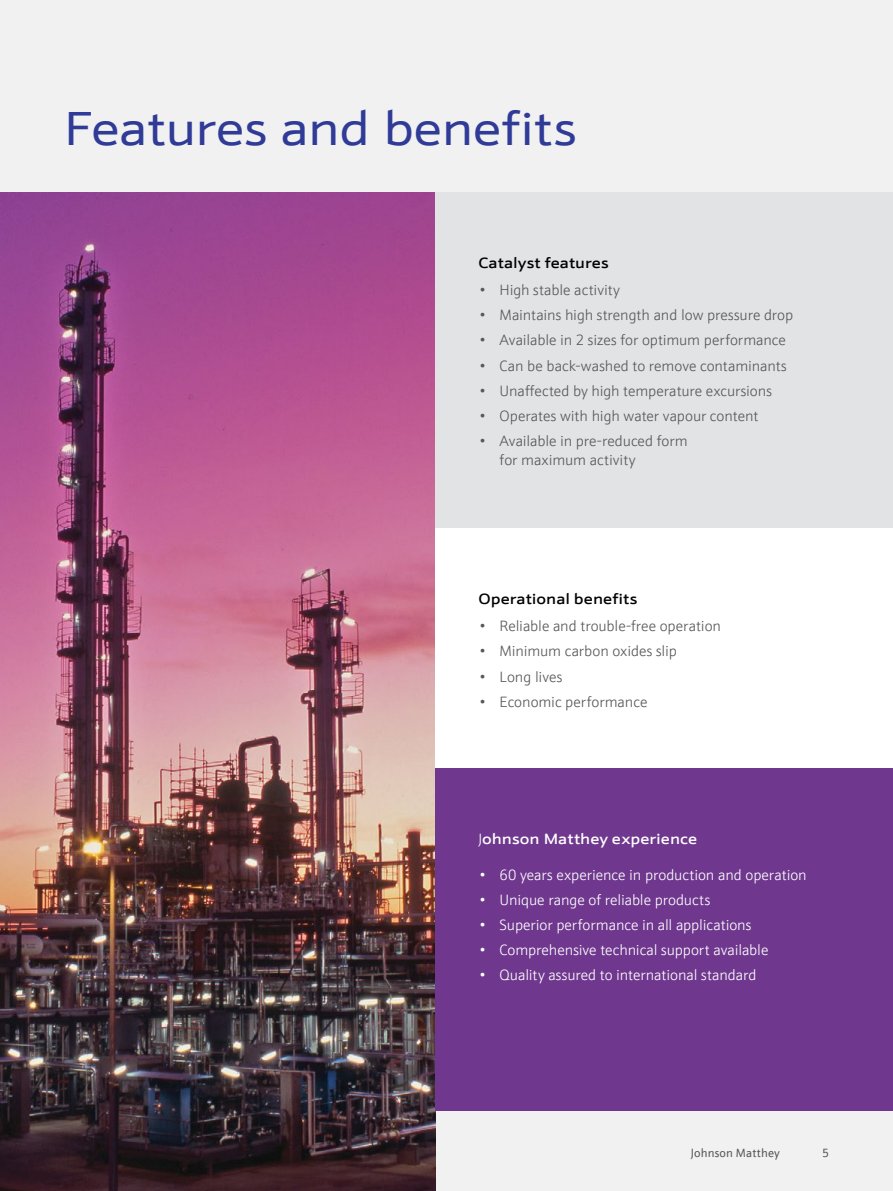
<style>
.page{position:relative;width:893px;height:1191px;background:#f1f1f1}
.page>*{position:absolute;margin:0;border:0;box-sizing:border-box;transform-origin:0 0}
.t1{font:48px "JM Sans Extended";letter-spacing:-.02em;color:#2f3b97}
.t2{font:300 15px/18.8px "JM Sans";letter-spacing:-.005em;color:#575857}
.t3{font:300 15px "JM Sans";letter-spacing:-.005em;color:#fff}
.t4{font:500 15px "JM Sans Extended";letter-spacing:.005em;color:#000}
.t5{font:500 15px "JM Sans Extended";color:#fff}
.t6{font:12px "JM Sans";letter-spacing:.01em;color:#575857}
.s1{font-family:"JM Sans";font-weight:300}
</style>
<div class="page">
<img style="left:0;top:192px;width:436px;height:999px">
<div style="left:436px;top:192px;width:457px;height:336px;background:#e2e3e4"></div>
<div style="left:436px;top:528px;width:457px;height:240px;background:#fff"></div>
<div style="left:436px;top:768px;width:457px;height:343px;background:#6f388e"></div>
<h1 class="t1" style="left:64px;top:100px;width:515px">Features and benefits</h1>
<p class="t4" style="left:478px;top:254px;width:132px">Catalyst features</p>
<p class="t2" style="left:478px;top:280px;width:143px">• High stable activity</p>
<p class="t2" style="left:478px;top:306px;width:316px">• Maintains high strength and low pressure drop</p>
<p class="t2" style="left:478px;top:331px;width:309px">• Available in 2 sizes for optimum performance</p>
<p class="t2" style="left:478px;top:356px;width:310px">• Can be back-washed to remove contaminants</p>
<p class="t2" style="left:478px;top:381px;width:295px">• Unaffected by high temperature excursions</p>
<p class="t2" style="left:478px;top:406px;width:282px">• Operates with high water vapour content</p>
<p class="t2" style="left:500px;top:431px;width:190px;text-indent:-21px">• Available in pre-reduced form for maximum activity</p>
<p class="t4" style="left:478px;top:590px;width:161px">Operational benefits</p>
<p class="t2" style="left:478px;top:616px;width:244px">• Reliable and trouble-free operation</p>
<p class="t2" style="left:478px;top:642px;width:200px">• Minimum carbon oxides slip</p>
<p class="t2" style="left:478px;top:667px;width:86px">• Long lives</p>
<p class="t2" style="left:478px;top:692px;width:171px">• Economic performance</p>
<p class="t5" style="left:478px;top:830px;width:220px"><span class="s1">J</span>ohnson Matthey experience</p>
<p class="t3" style="left:478px;top:865px;width:330px">• 60 years experience in production and operation</p>
<p class="t3" style="left:478px;top:890px;width:233px">• Unique range of reliable products</p>
<p class="t3" style="left:478px;top:915px;width:275px">• Superior performance in all applications</p>
<p class="t3" style="left:478px;top:940px;width:292px">• Comprehensive technical support available</p>
<p class="t3" style="left:478px;top:966px;width:279px">• Quality assured to international standard</p>
<p class="t6" style="left:691px;top:1145px;width:90px">Johnson Matthey</p>
<p class="t6" style="left:822px;top:1145px;width:8px">5</p>
</div>
